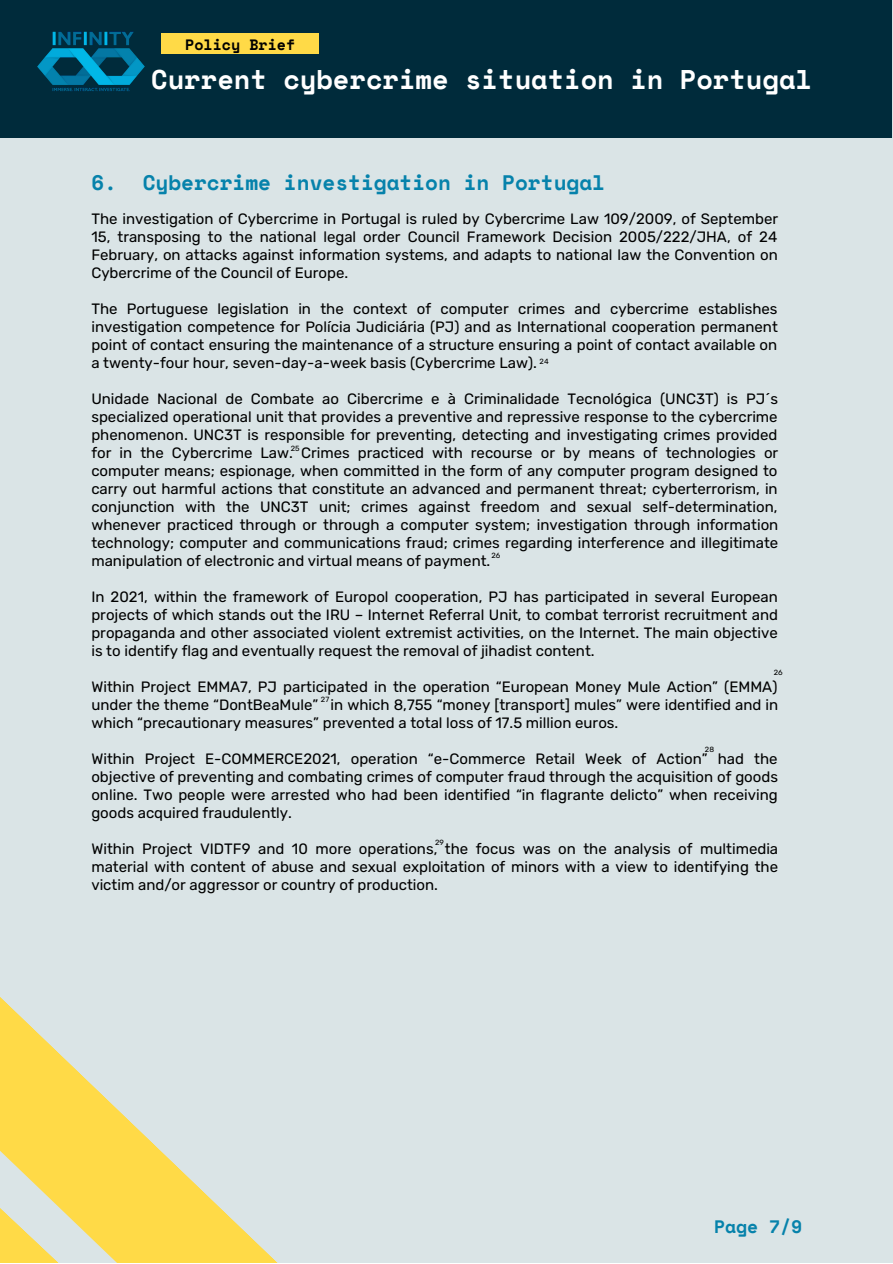
<style>
.page{position:relative;width:893px;height:1264px;background:#fff}
.page>*{position:absolute;margin:0;border:0;box-sizing:border-box;transform-origin:0 0}
.t1{font:700 27px "Space Mono";color:#fff}
.t2{font:700 21px "Space Mono";color:#0682ab}
.t3{font:700 18px "Space Mono";color:#0682ab}
.t4{font:15px/18px "Rubik";color:#000;text-align:justify}
.t5{font:700 15px "Space Mono";color:#000}
.t6{font:7.5px "Rubik";color:#000}
</style>
<div class="page">
<div style="left:0;top:0;width:892px;height:1262px;background:#dae4e6"></div>
<div style="left:0;top:0;width:891px;height:137px;background:#002b3b"></div>
<img style="left:37px;top:31px;width:108px;height:60px">
<svg style="left:0;top:997px;width:277px;height:265px"></svg>
<svg style="left:0;top:1083px;width:63px;height:179px"></svg>
<div style="left:162px;top:33px;width:157px;height:21px;background:#ffda47"></div>
<p class="t5" style="left:185px;top:33px;width:112px">Policy Brief</p>
<h1 class="t1" style="left:151px;top:59px;width:662px">Current cybercrime situation in Portugal</h1>
<h2 class="t2" style="left:91px;top:166px;width:515px">6. Cybercrime investigation in Portugal</h2>
<p class="t4" style="left:91px;top:210px;width:688px">The investigation of Cybercrime in Portugal is ruled by Cybercrime Law 109/2009, of September 15, transposing to the national legal order Council Framework Decision 2005/222/JHA, of 24<br>February, on attacks against information systems, and adapts to national law the Convention on Cybercrime of the Council of Europe.</p>
<p class="t4" style="left:91px;top:300px;width:688px">The Portuguese legislation in the context of computer crimes and cybercrime establishes investigation competence for Polícia Judiciária (PJ) and as International cooperation permanent point of contact ensuring the maintenance of a structure ensuring a point of contact available on a twenty-four hour, seven-day-a-week basis (Cybercrime Law).</p>
<p class="t4" style="left:91px;top:390px;width:688px">Unidade Nacional de Combate ao Cibercrime e à Criminalidade Tecnológica (UNC3T) is PJ´s specialized operational unit that provides a preventive and repressive response to the cybercrime phenomenon. UNC3T is responsible for preventing, detecting and investigating crimes provided for in the Cybercrime Law. Crimes practiced with recourse or by means of technologies or computer means; espionage, when committed in the form of any computer program designed to carry out harmful actions that constitute an advanced and permanent threat; cyberterrorism, in conjunction with the UNC3T unit; crimes against freedom and sexual self-determination, whenever practiced through or through a computer system; investigation through information technology; computer and communications fraud; crimes regarding interference and illegitimate manipulation of electronic and virtual means of payment.</p>
<p class="t4" style="left:91px;top:588px;width:688px">In 2021, within the framework of Europol cooperation, PJ has participated in several European projects of which stands out the IRU – Internet Referral Unit, to combat terrorist recruitment and propaganda and other associated violent extremist activities, on the Internet. The main objective is to identify flag and eventually request the removal of jihadist content.</p>
<p class="t4" style="left:91px;top:678px;width:688px">Within Project EMMA7, PJ participated in the operation “European Money Mule Action” (EMMA) under the theme “DontBeaMule” in which 8,755 “money [transport] mules” were identified and in which “precautionary measures” prevented a total loss of 17.5 million euros.</p>
<p class="t4" style="left:91px;top:750px;width:688px">Within Project E-COMMERCE2021, operation “e-Commerce Retail Week of Action” had the objective of preventing and combating crimes of computer fraud through the acquisition of goods online. Two people were arrested who had been identified “in flagrante delicto” when receiving goods acquired fraudulently.</p>
<p class="t4" style="left:91px;top:840px;width:688px">Within Project VIDTF9 and 10 more operations, the focus was on the analysis of multimedia material with content of abuse and sexual exploitation of minors with a view to identifying the victim and/or aggressor or country of production.</p>
<p class="t6" style="left:539px;top:357px;width:11px">24</p>
<p class="t6" style="left:291px;top:443px;width:10px">25</p>
<p class="t6" style="left:491px;top:550px;width:10px">26</p>
<p class="t6" style="left:773px;top:668px;width:10px">26</p>
<p class="t6" style="left:321px;top:695px;width:10px">27</p>
<p class="t6" style="left:705px;top:745px;width:11px">28</p>
<p class="t6" style="left:435px;top:838px;width:10px">29</p>
<p class="t3" style="left:714px;top:1212px;width:90px">Page 7/9</p>
</div>
